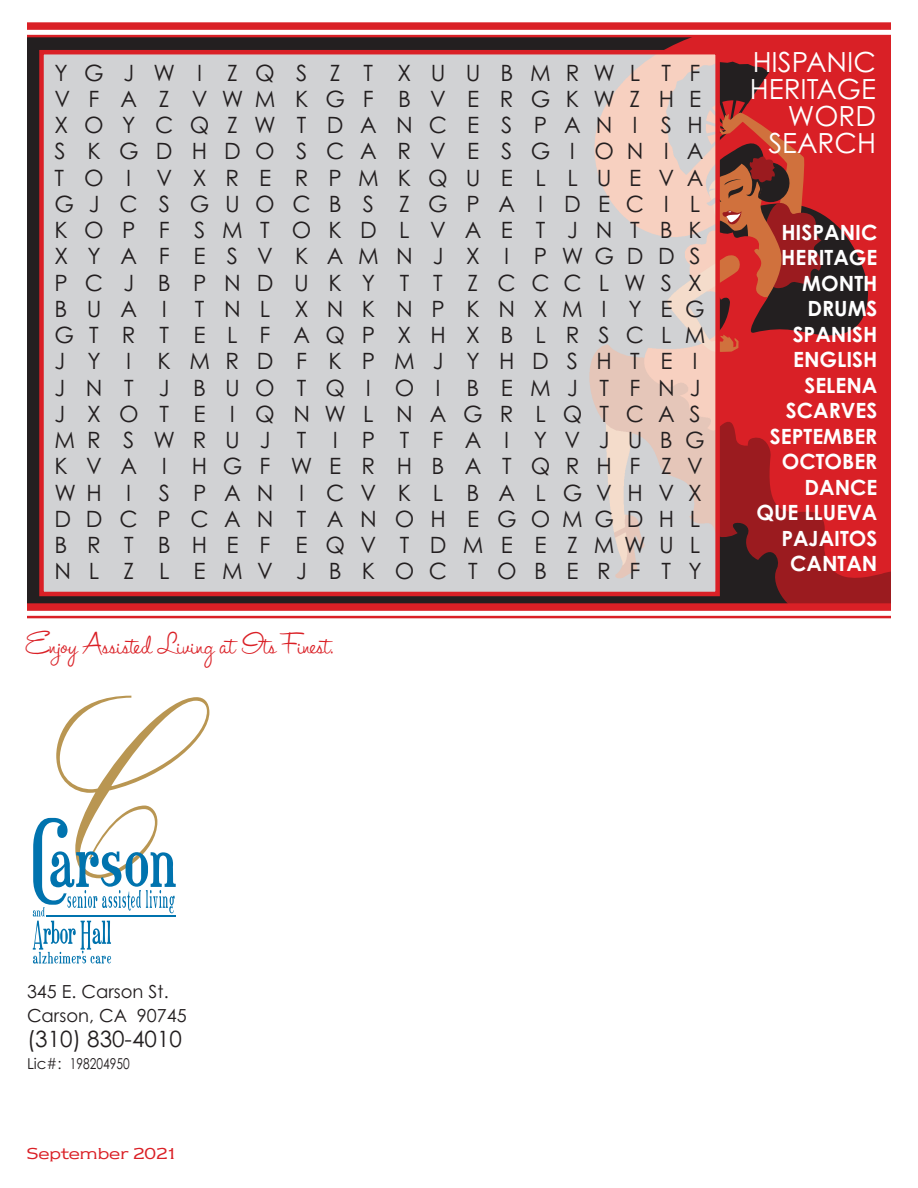
<style>
.page{position:relative;width:918px;height:1188px;background:#fff}
.page>*{position:absolute;margin:0;border:0;box-sizing:border-box;transform-origin:0 0}
.t1{font:37.5px "Refreshment Stand";color:#da2026}
.t2{font:27.75px/27px "Century Gothic";color:#fff;text-align:right}
.t3{font:22.5px/26.2px "Century Gothic";letter-spacing:.775em;color:#231f20}
.t4{font:22.5px "Century Gothic";color:#231f20}
.t5{font:700 21px/25.5px "Century Gothic";color:#fff;text-align:right}
.t6{font:18px/24px "Century Gothic";color:#231f20}
.t7{font:16.5px "Newtext ITC";color:#da2026}
.t8{font:15px "Century Gothic";color:#231f20}
</style>
<div class="page">
<div style="left:27px;top:36px;width:864px;height:571px;background:#231f20"></div>
<svg style="left:562px;top:37px;width:329px;height:150px;background:#c71f25"></svg>
<svg style="left:633px;top:187px;width:258px;height:416px;background:#b01e23"></svg>
<svg style="left:720px;top:62px;width:104px;height:291px"></svg>
<svg style="left:33px;top:696px;width:176px;height:268px"></svg>
<div style="left:27px;top:22px;width:864px;height:8px;background:#da2026"></div>
<hr style="left:27px;top:35px;width:864px;height:2px;background:#da2026">
<div style="left:27px;top:603px;width:864px;height:8px;background:#da2026"></div>
<hr style="left:27px;top:616px;width:864px;height:2px;background:#da2026">
<img style="left:44px;top:55px;width:671px;height:536px">
<div style="left:39px;top:50px;width:681px;height:546px;border:4px solid #da2026"></div>
<p class="t3" style="left:55px;top:60px;width:652px">YG J WI ZQ SZTX U U BM R W L TF<br>VF A Z V WM KGF B V E RG K W ZH E<br>XOY CQZW T DA NC E S PA N I S H<br>S KGD HD O S CA R V E SG I O N IA<br>T O I V X R E R PM KQU E L L UEVA<br>G J C S GU OCB S ZGP A I DEC I L<br>KOP F SMT OKD L V A E T JNT B K<br>X Y A FE S VKA MN JXIP WG D D S<br>PC J BPND U K Y T T Z C C CL W SX<br>B U A I T N L XNK NP K NX M I YE G<br>G TRTE LFA QPX H X BL R SCL M<br>J Y I KMRD F K P MJ Y HDSHT E I<br>J N T J B U OT Q I O I B EMJ T FN J<br>J XO T E I QN WL NAGR LQTC A S<br>MR S WRU J T I P T F A I YVJUBG<br>KVA I H GF WE R H B A T Q RHF Z V<br>WH I S PAN I CV K L B A LG V HV X<br>D DC P C AN T ANOH EG OMG D HL<br>B R T B H E F EQ V T DME E ZMW UL<br>NL Z L EM V J B K O C T OB E RF TY</p>
<h1 class="t1" style="left:25px;top:622px;width:310px">Enjoy Assisted Living at Its Finest.</h1>
<p class="t2" style="left:750px;top:49px;width:128px">HISPANIC<br>HERITAGE<br>WORD<br>SEARCH</p>
<p class="t5" style="left:757px;top:220px;width:122px">HISPANIC<br>HERITAGE<br>MONTH<br>DRUMS<br>SPANISH<br>ENGLISH<br>SELENA<br>SCARVES<br>SEPTEMBER<br>OCTOBER<br>DANCE<br>QUE LLUEVA<br>PAJAITOS<br>CANTAN</p>
<p class="t6" style="left:27px;top:980px;width:161px">345 E. Carson St.<br>Carson, CA 90745</p>
<p class="t4" style="left:27px;top:1026px;width:157px">(310) 830-4010</p>
<p class="t8" style="left:27px;top:1055px;width:104px">Lic#: 198204950</p>
<p class="t7" style="left:27px;top:1148px;width:152px">September 2021</p>
</div>
